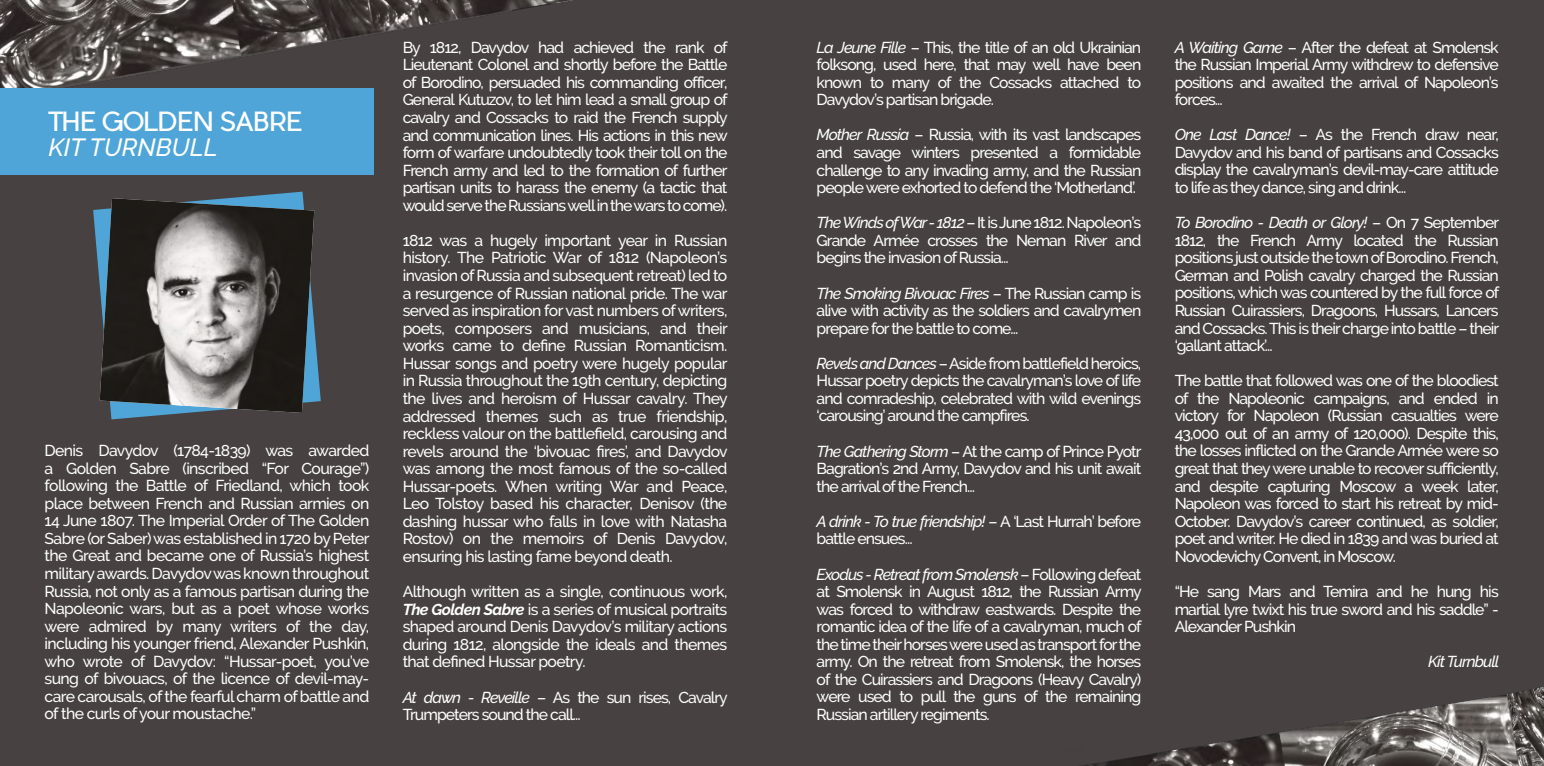
<style>
.page{position:relative;width:1544px;height:766px;background:#fff}
.page>*{position:absolute;margin:0;border:0;box-sizing:border-box;transform-origin:0 0}
.t1{font:25.88px "Pier Sans";letter-spacing:-.05em;color:#fff}
.t2{font:italic 500 24.75px "Raleway";color:#fff}
.t3{font:500 15.75px/17.6px "Raleway";letter-spacing:-.06em;color:#fff;text-align:justify}
.t4{font:italic 500 15.75px "Raleway";letter-spacing:-.06em;color:#fff}
.s1{font-weight:700;font-style:italic}
.s2{font-style:italic}
</style>
<div class="page">
<div style="left:0;top:0;width:1543px;height:765px;background:#474241"></div>
<svg style="left:93px;top:191px;width:228px;height:228px;background:#48525a"></svg>
<img style="left:100px;top:198px;width:214px;height:215px">
<div style="left:0;top:88px;width:373px;height:86px;background:#4fa5d7"></div>
<h1 class="t1" style="left:48px;top:105px;width:256px">THE GOLDEN SABRE</h1>
<h2 class="t2" style="left:48px;top:133px;width:171px">KIT TURNBULL</h2>
<p class="t3" style="left:45px;top:441px;width:326px">Denis Davydov (1784-1839) was awarded a Golden Sabre (inscribed “For Courage”) following the Battle of Friedland, which took place between French and Russian armies on 14 June 1807. The Imperial Order of The Golden Sabre (or Saber) was established in 1720 by Peter the Great and became one of Russia’s highest military awards. Davydov was known throughout Russia, not only as a famous partisan during the Napoleonic wars, but as a poet whose works were admired by many writers of the day, including his younger friend, Alexander Pushkin, who wrote of Davydov: “Hussar-poet, you’ve sung of bivouacs, of the licence of devil-may&shy;care carousals, of the fearful charm of battle and of the curls of your moustache.”</p>
<p class="t3" style="left:403px;top:38px;width:326px">By 1812, Davydov had achieved the rank of Lieutenant Colonel and shortly before the Battle of Borodino, persuaded his commanding officer, General Kutuzov, to let him lead a small group of cavalry and Cossacks to raid the French supply and communication lines. His actions in this new form of warfare undoubtedly took their toll on the French army and led to the formation of further partisan units to harass the enemy (a tactic that would serve the Russians well in the wars to come).</p>
<p class="t3" style="left:403px;top:231px;width:326px">1812 was a hugely important year in Russian history. The Patriotic War of 1812 (Napoleon’s invasion of Russia and subsequent retreat) led to a resurgence of Russian national pride. The war served as inspiration for vast numbers of writers, poets, composers and musicians, and their works came to define Russian Romanticism.<br>Hussar songs and poetry were hugely popular in Russia throughout the 19th century, depicting the lives and heroism of Hussar cavalry. They addressed themes such as true friendship, reckless valour on the battlefield, carousing and revels around the ‘bivouac fires’, and Davydov was among the most famous of the so-called Hussar-poets. When writing War and Peace, Leo Tolstoy based his character, Denisov (the dashing hussar who falls in love with Natasha Rostov) on the memoirs of Denis Davydov, ensuring his lasting fame beyond death.</p>
<p class="t3" style="left:403px;top:582px;width:326px">Although written as a single, continuous work, <span class="s1">The Golden Sabre</span> is a series of musical portraits shaped around Denis Davydov’s military actions during 1812, alongside the ideals and themes that defined Hussar poetry.</p>
<p class="t3" style="left:403px;top:688px;width:326px"><span class="s2">At dawn - Reveille</span> – As the sun rises, Cavalry<br>Trumpeters sound the call…</p>
<p class="t3" style="left:816px;top:38px;width:326px"><span class="s2">La Jeune Fille</span> – This, the title of an old Ukrainian folksong, used here, that may well have been known to many of the Cossacks attached to Davydov’s partisan brigade.</p>
<p class="t3" style="left:816px;top:126px;width:326px"><span class="s2">Mother Russia</span> – Russia, with its vast landscapes and savage winters presented a formidable challenge to any invading army, and the Russian people were exhorted to defend the ‘Motherland’.</p>
<p class="t3" style="left:816px;top:214px;width:326px"><span class="s2">The Winds of War - 1812</span> – It is June 1812. Napoleon’s Grande Armée crosses the Neman River and begins the invasion of Russia…</p>
<p class="t3" style="left:816px;top:284px;width:326px"><span class="s2">The Smoking Bivouac Fires</span> – The Russian camp is alive with activity as the soldiers and cavalrymen prepare for the battle to come…</p>
<p class="t3" style="left:816px;top:354px;width:326px"><span class="s2">Revels and Dances</span> – Aside from battlefield heroics, Hussar poetry depicts the cavalryman’s love of life and comradeship, celebrated with wild evenings ‘carousing’ around the campfires.</p>
<p class="t3" style="left:816px;top:442px;width:326px"><span class="s2">The Gathering Storm</span> – At the camp of Prince Pyotr Bagration’s 2nd Army, Davydov and his unit await the arrival of the French…</p>
<p class="t3" style="left:816px;top:512px;width:326px"><span class="s2">A drink - To true friendship!</span> – A ‘Last Hurrah’ before battle ensues…</p>
<p class="t3" style="left:816px;top:565px;width:326px"><span class="s2">Exodus - Retreat from Smolensk</span> – Following defeat at Smolensk in August 1812, the Russian Army was forced to withdraw eastwards. Despite the romantic idea of the life of a cavalryman, much of the time their horses were used as transport for the army. On the retreat from Smolensk, the horses of the Cuirassiers and Dragoons (Heavy Cavalry) were used to pull the guns of the remaining Russian artillery regiments.</p>
<p class="t3" style="left:1174px;top:38px;width:325px"><span class="s2">A Waiting Game</span> – After the defeat at Smolensk the Russian Imperial Army withdrew to defensive positions and awaited the arrival of Napoleon’s forces…</p>
<p class="t3" style="left:1174px;top:126px;width:326px"><span class="s2">One Last Dance!</span> – As the French draw near, Davydov and his band of partisans and Cossacks display the cavalryman’s devil-may-care attitude to life as they dance, sing and drink…</p>
<p class="t3" style="left:1174px;top:214px;width:326px"><span class="s2">To Borodino - Death or Glory!</span> – On 7 September 1812, the French Army located the Russian positions just outside the town of Borodino. French, German and Polish cavalry charged the Russian positions, which was countered by the full force of Russian Cuirassiers, Dragoons, Hussars, Lancers and Cossacks. This is their charge into battle – their ‘gallant attack’…</p>
<p class="t3" style="left:1174px;top:372px;width:326px">The battle that followed was one of the bloodiest of the Napoleonic campaigns, and ended in victory for Napoleon (Russian casualties were 43,000 out of an army of 120,000). Despite this, the losses inflicted on the Grande Armée were so great that they were unable to recover sufficiently, and despite capturing Moscow a week later, Napoleon was forced to start his retreat by mid-October. Davydov’s career continued, as soldier, poet and writer. He died in 1839 and was buried at Novodevichy Convent, in Moscow.</p>
<p class="t3" style="left:1174px;top:582px;width:326px">“He sang Mars and Temira and he hung his martial lyre twixt his true sword and his saddle” - Alexander Pushkin</p>
<p class="t4" style="left:1428px;top:652px;width:72px">Kit Turnbull</p>
</div>
